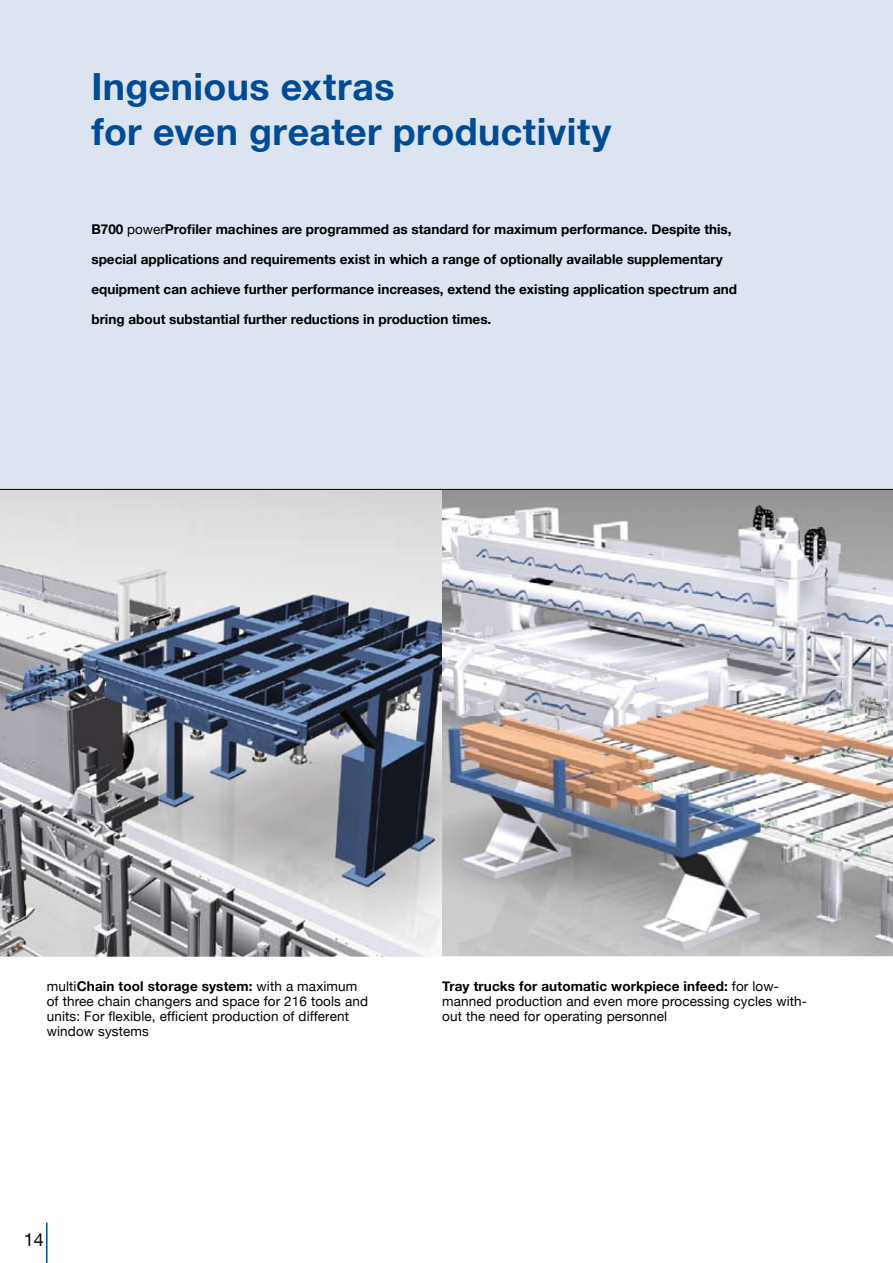
<style>
.page{position:relative;width:893px;height:1263px;background:#fff}
.page>*{position:absolute;margin:0;border:0;box-sizing:border-box;transform-origin:0 0}
.t1{font:700 37.5px/45px "Helvetica Neue";letter-spacing:.01em;color:#004b95}
.t2{font:18px "Helvetica Neue";color:#000}
.t3{font:700 13.5px "Helvetica Neue";color:#000}
.t4{font:13.5px/15px "Helvetica Neue";letter-spacing:.01em;color:#000}
.s1{font-weight:400}
.s2{font-weight:700}
</style>
<div class="page">
<div style="left:0;top:0;width:893px;height:489px;background:#dbe4f0"></div>
<img style="left:0;top:490px;width:893px;height:467px">
<svg style="left:442px;top:490px;width:451px;height:466px;background:#beb9bb"></svg>
<hr style="left:46px;top:1222px;width:2px;height:41px;background:#004b95">
<hr style="left:0;top:489px;width:893px;height:1px;background:#000">
<h1 class="t1" style="left:91px;top:64px;width:521px">Ingenious extras<br>for even greater productivity</h1>
<p class="t3" style="left:91px;top:221px;width:642px">B700 <span class="s1">power</span>Profiler machines are programmed as standard for maximum performance. Despite this,</p>
<p class="t3" style="left:91px;top:251px;width:633px">special applications and requirements exist in which a range of optionally available supplementary</p>
<p class="t3" style="left:91px;top:281px;width:647px">equipment can achieve further performance increases, extend the existing application spectrum and</p>
<p class="t3" style="left:91px;top:311px;width:401px">bring about substantial further reductions in production times.</p>
<p class="t4" style="left:47px;top:979px;width:323px">multi<span class="s2">Chain tool storage system:</span> with a maximum of three chain changers and space for 216 tools and units: For flexible, efficient production of different window systems</p>
<p class="t4" style="left:442px;top:979px;width:366px"><span class="s2">Tray trucks for automatic workpiece infeed:</span> for low&shy;manned production and even more processing cycles with&shy;out the need for operating personnel</p>
<h2 class="t2" style="left:24px;top:1229px;width:22px">14</h2>
</div>
